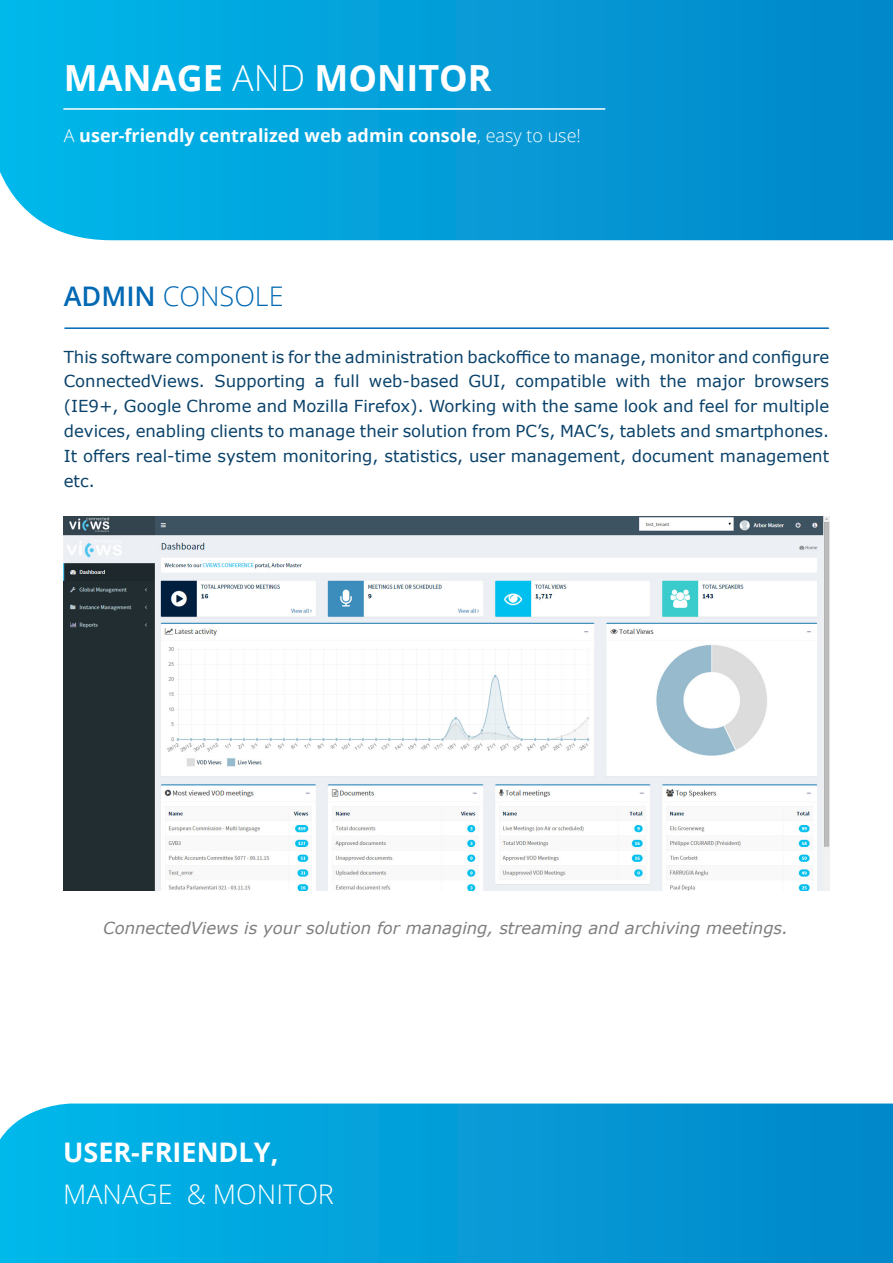
<style>
.page{position:relative;width:893px;height:1263px;background:#fff}
.page>*{position:absolute;margin:0;border:0;box-sizing:border-box;transform-origin:0 0}
.t1{font:700 36px "Open Sans";color:#fff}
.t2{font:700 27px/42px "Open Sans";color:#fff}
.t3{font:300 27px "Open Sans";color:#0168b3}
.t4{font:700 18px "Open Sans";color:#fff}
.t5{font:16.5px/24.8px "Verdana";color:#0a426a;text-align:justify}
.t6{font:italic 16.5px "Verdana";color:#7f7f7f}
.s1{font-weight:300}
.s2{font-weight:600}
</style>
<div class="page">
<svg style="left:0;top:0;width:893px;height:240px;background:#049ed9"></svg>
<hr style="left:64px;top:108px;width:541px;height:2px;background:#fff">
<hr style="left:65px;top:327px;width:763px;height:2px;background:#0168b3">
<img style="left:64px;top:517px;width:765px;height:374px">
<svg style="left:0;top:1103px;width:893px;height:160px;background:#049fd9"></svg>
<p class="t1" style="left:64px;top:53px;width:429px">MANAGE <span class="s1">AND</span> MONITOR</p>
<p class="t4" style="left:64px;top:123px;width:519px"><span class="s1">A</span> user-friendly centralized web admin console<span class="s1">, easy to use!</span></p>
<p class="t3" style="left:64px;top:277px;width:221px"><span class="s2">ADMIN</span> CONSOLE</p>
<p class="t5" style="left:64px;top:344px;width:767px">This software component is for the administration backoffice to manage, monitor and configure ConnectedViews. Supporting a full web-based GUI, compatible with the major browsers (IE9+, Google Chrome and Mozilla Firefox). Working with the same look and feel for multiple devices, enabling clients to manage their solution from PC’s, MAC’s, tablets and smartphones.<br>It offers real-time system monitoring, statistics, user management, document management etc.</p>
<p class="t6" style="left:103px;top:917px;width:686px">ConnectedViews is your solution for managing, streaming and archiving meetings.</p>
<p class="t2" style="left:63px;top:1130px;width:272px">USER-FRIENDLY,<br><span class="s1">MANAGE &amp; MONITOR</span></p>
</div>
